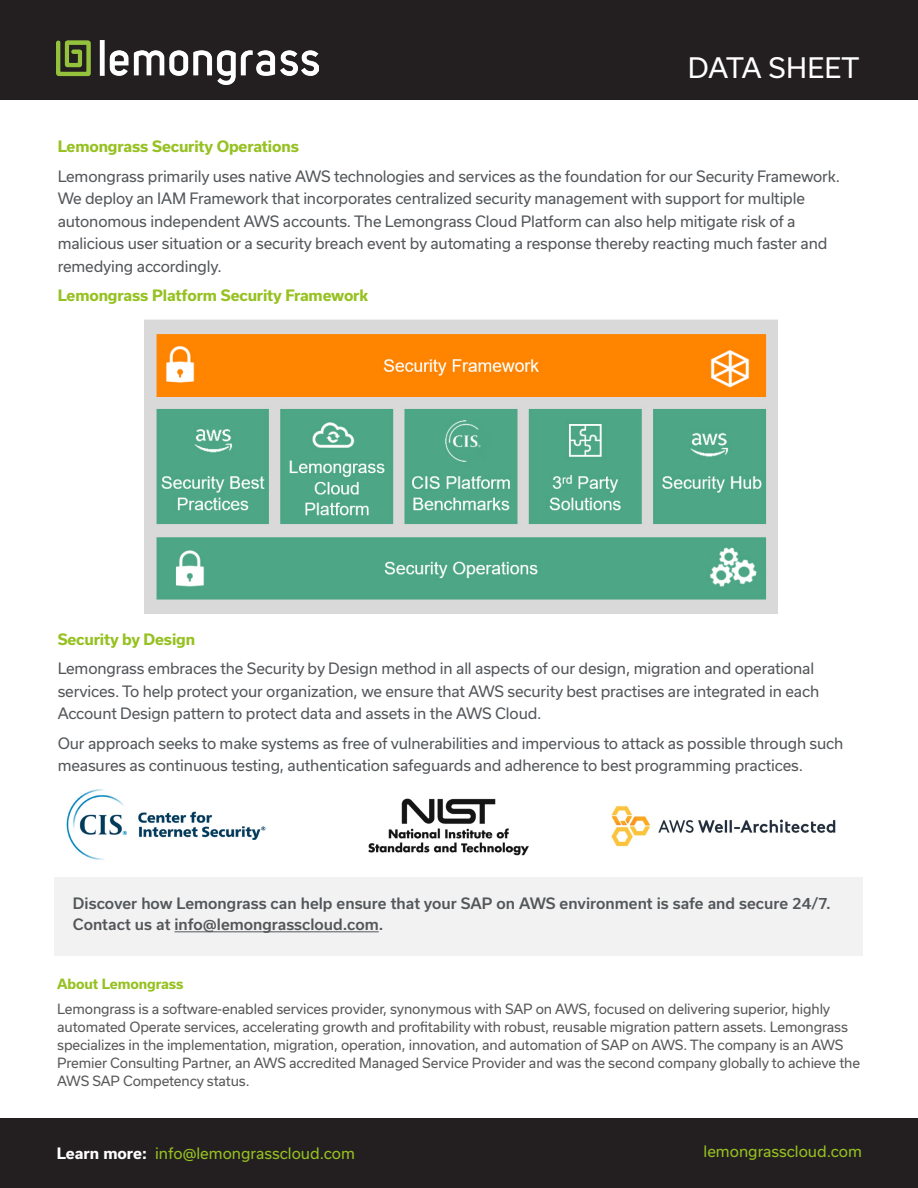
<style>
.page{position:relative;width:918px;height:1188px;background:#fff}
.page>*{position:absolute;margin:0;border:0;box-sizing:border-box;transform-origin:0 0}
.t1{font:27px "Usual";letter-spacing:.015em;color:#fff}
.t2{font:15px/22.5px "Usual";letter-spacing:-.01em;color:#54575a}
.t3{font:500 15px/21px "Usual";color:#54575a}
.t4{font:700 15px "Usual";letter-spacing:-.01em;color:#96c121}
.t5{font:15px "Usual";color:#96c121}
.t6{font:13.5px/18px "Usual";letter-spacing:-.01em;color:#595959}
.t7{font:700 13.5px "Usual";letter-spacing:-.01em;color:#96c121}
.s1{font-weight:700;color:#fff}
</style>
<div class="page">
<div style="left:0;top:1119px;width:918px;height:69px;background:#231f20"></div>
<div style="left:0;top:0;width:918px;height:99px;background:#231f20"></div>
<img style="left:57px;top:41px;width:261px;height:43px">
<img style="left:145px;top:320px;width:632px;height:293px">
<div style="left:55px;top:878px;width:808px;height:78px;background:#f2f2f2"></div>
<hr style="left:175px;top:931px;width:204px;height:1px;background:#54575a">
<img style="left:67px;top:789px;width:199px;height:71px">
<img style="left:368px;top:798px;width:160px;height:58px">
<img style="left:611px;top:806px;width:225px;height:41px">
<p class="t1" style="left:688px;top:52px;width:173px">DATA SHEET</p>
<p class="t4" style="left:58px;top:138px;width:243px">Lemongrass Security Operations</p>
<p class="t2" style="left:58px;top:165px;width:784px">Lemongrass primarily uses native AWS technologies and services as the foundation for our Security Framework.<br>We deploy an IAM Framework that incorporates centralized security management with support for multiple autonomous independent AWS accounts. The Lemongrass Cloud Platform can also help mitigate risk of a malicious user situation or a security breach event by automating a response thereby reacting much faster and remedying accordingly.</p>
<p class="t4" style="left:58px;top:287px;width:312px">Lemongrass Platform Security Framework</p>
<p class="t4" style="left:58px;top:631px;width:139px">Security by Design</p>
<p class="t2" style="left:58px;top:657px;width:763px">Lemongrass embraces the Security by Design method in all aspects of our design, migration and operational services. To help protect your organization, we ensure that AWS security best practises are integrated in each<br>Account Design pattern to protect data and assets in the AWS Cloud.</p>
<p class="t2" style="left:58px;top:732px;width:787px">Our approach seeks to make systems as free of vulnerabilities and impervious to attack as possible through such measures as continuous testing, authentication safeguards and adherence to best programming practices.</p>
<p class="t3" style="left:73px;top:893px;width:759px">Discover how Lemongrass can help ensure that your SAP on AWS environment is safe and secure 24/7.<br>Contact us at info@lemongrasscloud.com.</p>
<p class="t7" style="left:57px;top:976px;width:128px">About Lemongrass</p>
<p class="t6" style="left:57px;top:1000px;width:804px">Lemongrass is a software-enabled services provider, synonymous with SAP on AWS, focused on delivering superior, highly automated Operate services, accelerating growth and profitability with robust, reusable migration pattern assets. Lemongrass specializes in the implementation, migration, operation, innovation, and automation of SAP on AWS. The company is an AWS Premier Consulting Partner, an AWS accredited Managed Service Provider and was the second company globally to achieve the AWS SAP Competency status.</p>
<p class="t5" style="left:57px;top:1145px;width:300px"><span class="s1">Learn more:</span> info@lemongrasscloud.com</p>
<p class="t5" style="left:704px;top:1143px;width:160px">lemongrasscloud.com</p>
</div>
